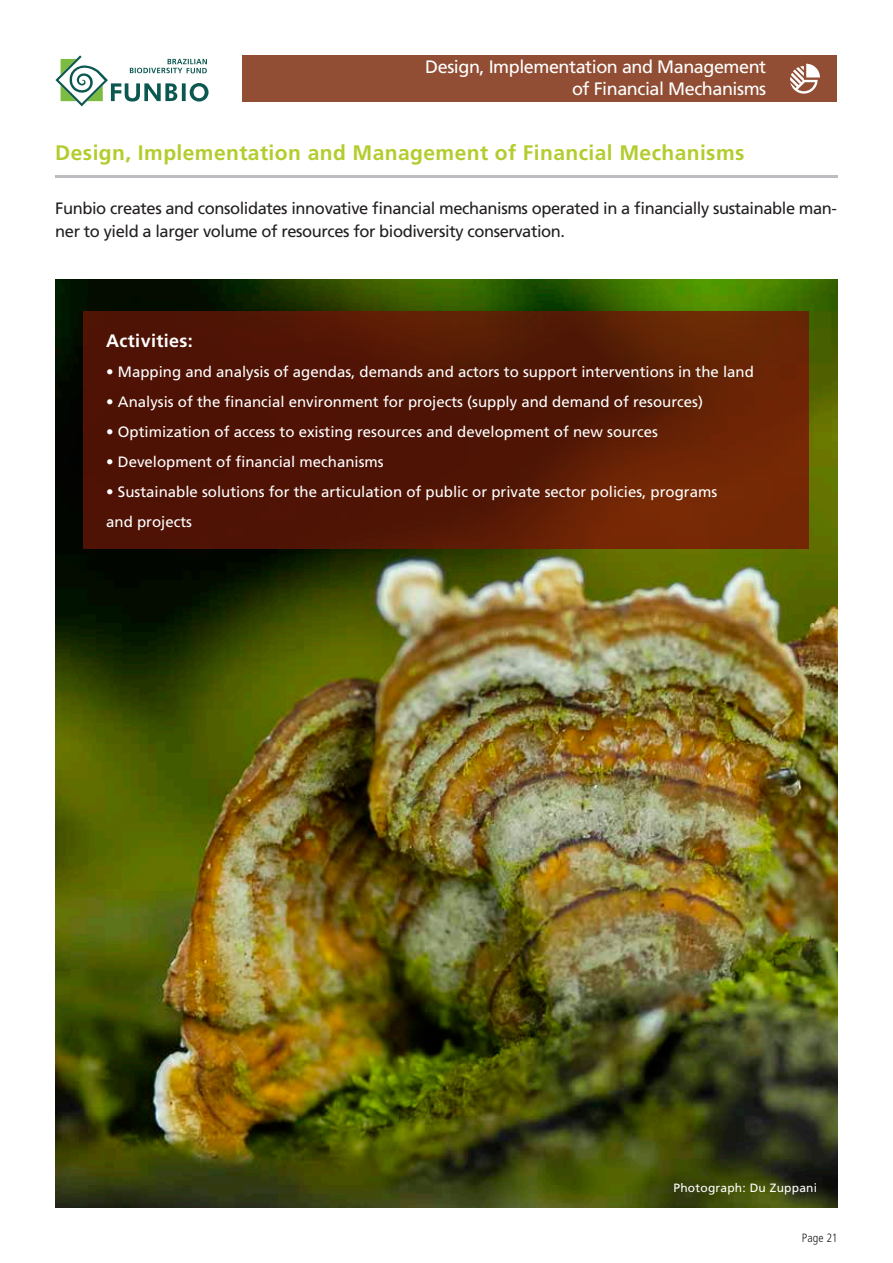
<style>
.page{position:relative;width:893px;height:1263px;background:#fff}
.page>*{position:absolute;margin:0;border:0;box-sizing:border-box;transform-origin:0 0}
.t1{font:700 21px "Frutiger LT Std";letter-spacing:.02em;color:#b4cc2e}
.t2{font:18px/21.6px "Frutiger";letter-spacing:-.025em;color:#fff;text-align:right}
.t3{font:700 18px "Frutiger LT Std";letter-spacing:.02em;color:#fff}
.t4{font:16.5px/22.5px "Frutiger";letter-spacing:-.025em;color:#231f20}
.t5{font:15px/30px "Frutiger";color:#fff}
.t6{font:12px "Frutiger";letter-spacing:.02em;color:#fff}
.t7{font:300 condensed 12px "Frutiger";letter-spacing:.01em;color:#231f20}
</style>
<div class="page">
<div style="left:242px;top:55px;width:595px;height:47px;background:#914e34"></div>
<svg style="left:55px;top:55px;width:154px;height:51px"></svg>
<img style="left:55px;top:279px;width:782px;height:929px">
<svg style="left:790px;top:64px;width:30px;height:30px"></svg>
<svg style="left:84px;top:311px;width:725px;height:238px;background:#581905"></svg>
<hr style="left:55px;top:175px;width:783px;height:2px;background:#bcbdc0">
<p class="t2" style="left:425px;top:56px;width:342px">Design, Implementation and Management of Financial Mechanisms</p>
<h1 class="t1" style="left:55px;top:141px;width:691px">Design, Implementation and Management of Financial Mechanisms</h1>
<p class="t4" style="left:55px;top:197px;width:783px">Funbio creates and consolidates innovative financial mechanisms operated in a financially sustainable man&shy;ner to yield a larger volume of resources for biodiversity conservation.</p>
<p class="t3" style="left:106px;top:330px;width:88px">Activities:</p>
<p class="t5" style="left:106px;top:357px;width:649px">• Mapping and analysis of agendas, demands and actors to support interventions in the land</p>
<p class="t5" style="left:106px;top:387px;width:598px">• Analysis of the financial environment for projects (supply and demand of resources)</p>
<p class="t5" style="left:106px;top:417px;width:553px">• Optimization of access to existing resources and development of new sources</p>
<p class="t5" style="left:106px;top:447px;width:279px">• Development of financial mechanisms</p>
<p class="t5" style="left:106px;top:477px;width:612px">• Sustainable solutions for the articulation of public or private sector policies, programs and projects</p>
<p class="t6" style="left:673px;top:1181px;width:145px">Photograph: Du Zuppani</p>
<p class="t7" style="left:802px;top:1231px;width:37px">Page 21</p>
</div>
